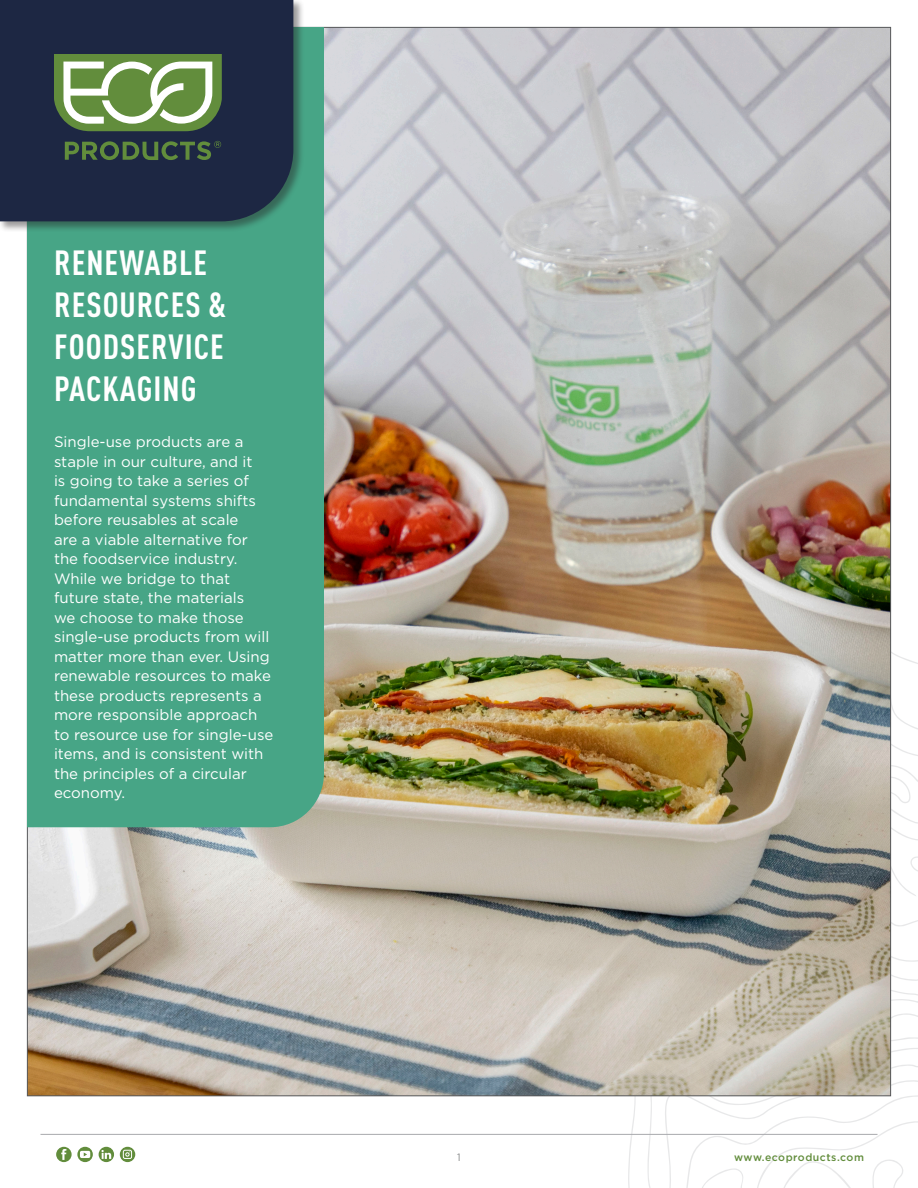
<style>
.page{position:relative;width:918px;height:1188px;background:#fff}
.page>*{position:absolute;margin:0;border:0;box-sizing:border-box;transform-origin:0 0}
.Sell_Sheet_Name_P1{font:700 condensed 34.5px/42px "DINOT";letter-spacing:.03em;color:#fff}
.Sell_Sheet_Intro_Paragaph{font:15px/19.5px "Gotham";color:#fff}
.t1{font:500 10.5px "Gotham";letter-spacing:.05em;color:#628d3c}
.t2{font:300 10.5px "Gotham";color:#57585a}
</style>
<div class="page">
<svg style="left:624px;top:1070px;width:268px;height:118px"></svg>
<svg style="left:664px;top:1080px;width:254px;height:108px"></svg>
<svg style="left:891px;top:594px;width:27px;height:461px"></svg>
<hr style="left:40px;top:1134px;width:838px;height:1px;background:#a8a9ad">
<svg style="left:99px;top:1147px;width:15px;height:15px"></svg>
<svg style="left:56px;top:1147px;width:37px;height:15px"></svg>
<svg style="left:120px;top:1147px;width:15px;height:15px"></svg>
<img style="left:29px;top:29px;width:860px;height:1065px">
<div style="left:27px;top:27px;width:297px;height:800px;background:#47a586"></div>
<div style="left:0;top:0;width:304px;height:233px;background:#231f20;opacity:.45"></div>
<div style="left:0;top:0;width:293px;height:221px;background:#1d2743"></div>
<svg style="left:54px;top:54px;width:168px;height:77px"></svg>
<svg style="left:65px;top:141px;width:156px;height:19px;background:#3a533f"></svg>
<p class="Sell_Sheet_Name_P1" style="left:54px;top:241px;width:173px">RENEWABLE<br>RESOURCES &amp;<br>FOODSERVICE<br>PACKAGING</p>
<p class="Sell_Sheet_Intro_Paragaph" style="left:54px;top:432px;width:221px">Single-use products are a staple in our culture, and it<br>is going to take a series of fundamental systems shifts before reusables at scale<br>are a viable alternative for the foodservice industry.<br>While we bridge to that future state, the materials<br>we choose to make those single-use products from will matter more than ever. Using renewable resources to make these products represents a more responsible approach to resource use for single-use items, and is consistent with the principles of a circular economy.</p>
<p class="t2" style="left:457px;top:1151px;width:5px">1</p>
<p class="t1" style="left:734px;top:1150px;width:131px">www.ecoproducts.com</p>
</div>
